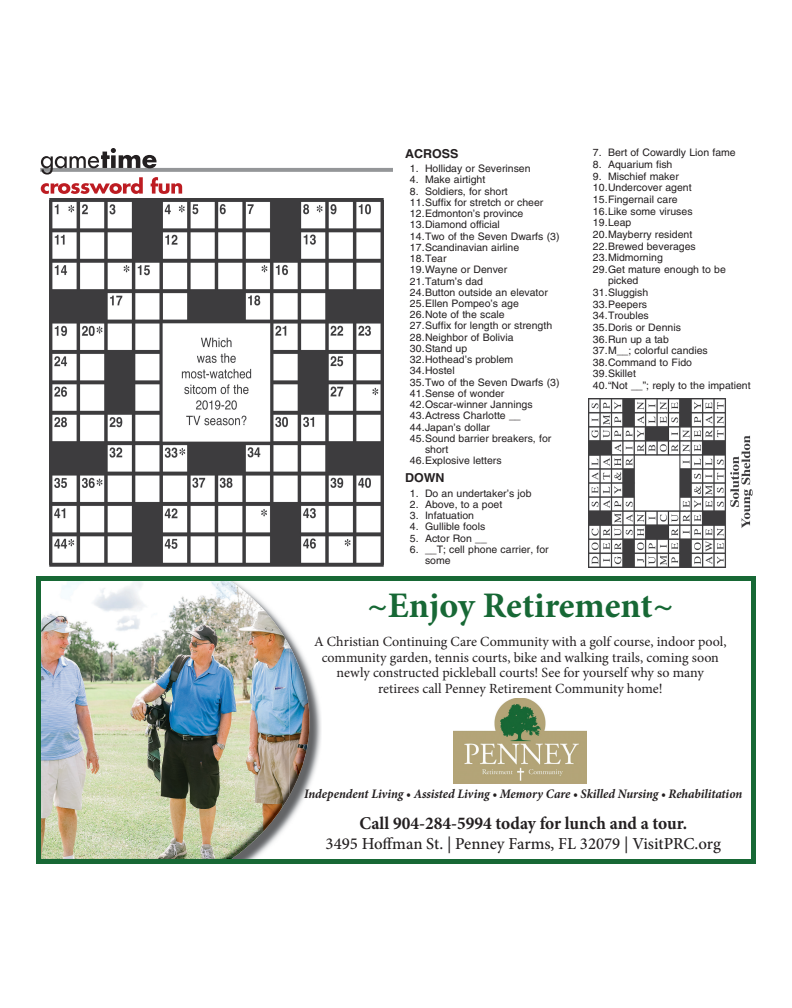
<style>
.page{position:relative;width:792px;height:1008px;background:#fff}
.page>*{position:absolute;margin:0;border:0;box-sizing:border-box;transform-origin:0 0}
.t1{font:700 36px "Minion Pro";letter-spacing:-.005em;color:#176835}
.t2{font:700 18px "Minion Pro";color:#231f20;scale:.96 1}
.t3{font:500 16.7px "Minion Pro";letter-spacing:-.005em;color:#231f20}
.t4{font:14px/15.4px "Minion Pro";color:#231f20;text-align:center}
.t5{font:italic 700 13px "Minion Pro";letter-spacing:-.005em;color:#231f20;scale:.96 1}
.t6{font:700 12.3px "Helvetica";color:#231f20}
.t7{font:700 11.8px "Helvetica";color:#231f20}
.t8{font:10.3px/11.2px "Helvetica";color:#231f20}
</style>
<div class="page">
<svg style="left:40px;top:168px;width:353px;height:4px"></svg>
<svg style="left:41px;top:148px;width:141px;height:46px"></svg>
<img style="left:49px;top:199px;width:334px;height:368px">
<img style="left:588px;top:399px;width:165px;height:168px">
<img style="left:259px;top:602px;width:62px;height:253px">
<img style="left:62px;top:582px;width:200px;height:26px">
<img style="left:290px;top:716px;width:20px;height:79px">
<img style="left:42px;top:608px;width:217px;height:250px">
<img style="left:258px;top:608px;width:32px;height:229px">
<div style="left:36px;top:576px;width:720px;height:288px;border:5px solid #176835"></div>
<img style="left:454px;top:698px;width:133px;height:86px">
<p class="t6" style="left:405px;top:146px;width:55px">ACROSS</p>
<p class="t8" style="left:410px;top:163px;width:122px">1. Holliday or Severinsen</p>
<p class="t8" style="left:410px;top:174px;width:77px">4. Make airtight</p>
<p class="t8" style="left:410px;top:185px;width:99px">8. Soldiers, for short</p>
<p class="t8" style="left:410px;top:197px;width:135px">11.Suffix for stretch or cheer</p>
<p class="t8" style="left:410px;top:208px;width:115px">12.Edmonton’s province</p>
<p class="t8" style="left:410px;top:219px;width:91px">13.Diamond official</p>
<p class="t8" style="left:410px;top:230px;width:151px">14.Two of the Seven Dwarfs (3)</p>
<p class="t8" style="left:410px;top:242px;width:111px">17.Scandinavian airline</p>
<p class="t8" style="left:410px;top:253px;width:38px">18.Tear</p>
<p class="t8" style="left:410px;top:264px;width:99px">19.Wayne or Denver</p>
<p class="t8" style="left:410px;top:275px;width:75px">21.Tatum’s dad</p>
<p class="t8" style="left:410px;top:287px;width:139px">24.Button outside an elevator</p>
<p class="t8" style="left:410px;top:298px;width:110px">25.Ellen Pompeo’s age</p>
<p class="t8" style="left:410px;top:309px;width:96px">26.Note of the scale</p>
<p class="t8" style="left:410px;top:320px;width:144px">27.Suffix for length or strength</p>
<p class="t8" style="left:410px;top:331px;width:105px">28.Neighbor of Bolivia</p>
<p class="t8" style="left:410px;top:343px;width:59px">30.Stand up</p>
<p class="t8" style="left:410px;top:354px;width:105px">32.Hothead’s problem</p>
<p class="t8" style="left:410px;top:365px;width:46px">34.Hostel</p>
<p class="t8" style="left:410px;top:376px;width:151px">35.Two of the Seven Dwarfs (3)</p>
<p class="t8" style="left:410px;top:388px;width:96px">41.Sense of wonder</p>
<p class="t8" style="left:410px;top:399px;width:124px">42.Oscar-winner Jannings</p>
<p class="t8" style="left:410px;top:410px;width:112px">43.Actress Charlotte __</p>
<p class="t8" style="left:410px;top:421px;width:82px">44.Japan’s dollar</p>
<p class="t8" style="left:410px;top:433px;width:143px">45.Sound barrier breakers, for</p>
<p class="t8" style="left:425px;top:444px;width:25px">short</p>
<p class="t8" style="left:410px;top:455px;width:93px">46.Explosive letters</p>
<p class="t6" style="left:405px;top:471px;width:41px">DOWN</p>
<p class="t8" style="left:410px;top:487px;width:123px">1. Do an undertaker’s job</p>
<p class="t8" style="left:410px;top:499px;width:94px">2. Above, to a poet</p>
<p class="t8" style="left:410px;top:510px;width:66px">3. Infatuation</p>
<p class="t8" style="left:410px;top:521px;width:77px">4. Gullible fools</p>
<p class="t8" style="left:410px;top:532px;width:78px">5. Actor Ron __</p>
<p class="t8" style="left:425px;top:544px;width:125px;text-indent:-15px">6. __T; cell phone carrier, for some</p>
<p class="t8" style="left:593px;top:147px;width:144px">7. Bert of Cowardly Lion fame</p>
<p class="t8" style="left:593px;top:159px;width:81px">8. Aquarium fish</p>
<p class="t8" style="left:593px;top:171px;width:87px">9. Mischief maker</p>
<p class="t8" style="left:593px;top:182px;width:100px">10.Undercover agent</p>
<p class="t8" style="left:593px;top:194px;width:86px">15.Fingernail care</p>
<p class="t8" style="left:593px;top:205px;width:101px">16.Like some viruses</p>
<p class="t8" style="left:593px;top:217px;width:40px">19.Leap</p>
<p class="t8" style="left:593px;top:229px;width:101px">20.Mayberry resident</p>
<p class="t8" style="left:593px;top:240px;width:104px">22.Brewed beverages</p>
<p class="t8" style="left:593px;top:252px;width:71px">23.Midmorning</p>
<p class="t8" style="left:593px;top:264px;width:134px">29.Get mature enough to be</p>
<p class="t8" style="left:608px;top:275px;width:32px">picked</p>
<p class="t8" style="left:593px;top:287px;width:57px">31.Sluggish</p>
<p class="t8" style="left:593px;top:298px;width:56px">33.Peepers</p>
<p class="t8" style="left:593px;top:310px;width:57px">34.Troubles</p>
<p class="t8" style="left:593px;top:322px;width:89px">35.Doris or Dennis</p>
<p class="t8" style="left:593px;top:333px;width:78px">36.Run up a tab</p>
<p class="t8" style="left:593px;top:345px;width:116px">37.M__; colorful candies</p>
<p class="t8" style="left:593px;top:357px;width:101px">38.Command to Fido</p>
<p class="t8" style="left:593px;top:368px;width:45px">39.Skillet</p>
<p class="t8" style="left:593px;top:380px;width:159px">40.“Not __”; reply to the impatient</p>
<h1 class="t1" style="left:367px;top:580px;width:308px">~Enjoy Retirement~</h1>
<p class="t4" style="left:314px;top:634px;width:414px">A Christian Continuing Care Community with a golf course, indoor pool, community garden, tennis courts, bike and walking trails, coming soon newly constructed pickleball courts! See for yourself why so many<br>retirees call Penney Retirement Community home!</p>
<p class="t5" style="left:304px;top:785px;width:458px">Independent Living • Assisted Living • Memory Care • Skilled Nursing • Rehabilitation</p>
<h2 class="t2" style="left:359px;top:811px;width:343px">Call 904-284-5994 today for lunch and a tour.</h2>
<h3 class="t3" style="left:326px;top:833px;width:397px">3495 Hoffman St. | Penney Farms, FL 32079 | VisitPRC.org</h3>
<p class="t7" style="left:699px;top:836px;width:52px">4 x 4” ad</p>
</div>
